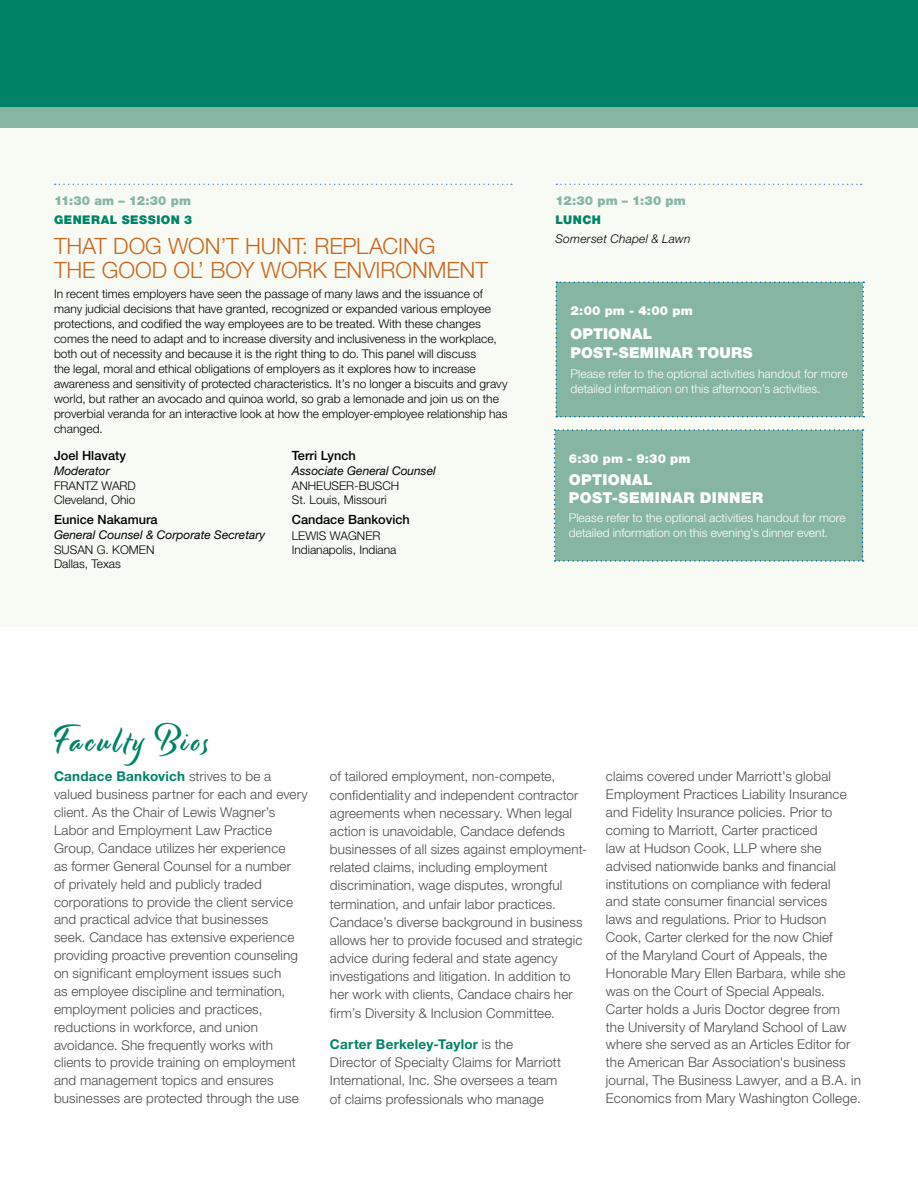
<style>
.page{position:relative;width:918px;height:1188px;background:#fff}
.page>*{position:absolute;margin:0;border:0;box-sizing:border-box;transform-origin:0 0}
.t1{font:33px "Modish";letter-spacing:.1em;color:#008267}
.t2{font:300 22.5px/24px "Helvetica Neue LT Std";color:#c86721}
.t3{font:900 15px/19.5px "Helvetica Neue LT Std";letter-spacing:.02em;color:#fff}
.t4{font:300 13.5px/17.9px "Helvetica Neue LT Std";letter-spacing:.01em;color:#4a4a4d}
.t5{font:500 12.75px "Helvetica Neue LT Std";color:#000}
.t6{font:900 12.45px "Helvetica Neue LT Std";letter-spacing:.015em;color:#86b6a2}
.t7{font:900 12.45px "Helvetica Neue LT Std";letter-spacing:.02em;color:#fff}
.t8{font:300 12px/15px "Helvetica Neue LT Std";letter-spacing:.005em;color:#000}
.t9{font:300 12px/15px "Helvetica Neue LT Std";letter-spacing:.005em;color:#fff}
.t10{font:italic 12px "Helvetica Neue LT Std";color:#000}
.t11{font:900 12px "Helvetica Neue LT Std";letter-spacing:.04em;color:#008267}
.t12{font:italic 300 12px "Helvetica Neue LT Std";letter-spacing:.015em;color:#000}
.s1{font-weight:700;color:#008267}
</style>
<div class="page">
<div style="left:0;top:93px;width:918px;height:533px;background:#f8fbf4"></div>
<div style="left:0;top:0;width:918px;height:107px;background:#008267"></div>
<div style="left:0;top:107px;width:918px;height:20px;background:#86b6a2"></div>
<svg style="left:55px;top:184px;width:457px;height:1px"></svg>
<div style="left:556px;top:282px;width:308px;height:135px;background:#86b6a2"></div>
<div style="left:554px;top:429px;width:310px;height:133px;background:#86b6a2"></div>
<svg style="left:556px;top:184px;width:306px;height:1px"></svg>
<p class="t6" style="left:54px;top:193px;width:139px">11:30 am – 12:30 pm</p>
<p class="t11" style="left:54px;top:212px;width:140px">GENERAL SESSION 3</p>
<h2 class="t2" style="left:54px;top:234px;width:435px">THAT DOG WON’T HUNT: REPLACING<br>THE GOOD OL’ BOY WORK ENVIRONMENT</h2>
<p class="t8" style="left:54px;top:286px;width:455px">In recent times employers have seen the passage of many laws and the issuance of many judicial decisions that have granted, recognized or expanded various employee protections, and codified the way employees are to be treated. With these changes comes the need to adapt and to increase diversity and inclusiveness in the workplace, both out of necessity and because it is the right thing to do. This panel will discuss<br>the legal, moral and ethical obligations of employers as it explores how to increase awareness and sensitivity of protected characteristics. It’s no longer a biscuits and gravy world, but rather an avocado and quinoa world, so grab a lemonade and join us on the proverbial veranda for an interactive look at how the employer-employee relationship has changed.</p>
<p class="t5" style="left:54px;top:448px;width:74px">Joel Hlavaty</p>
<p class="t10" style="left:54px;top:463px;width:57px">Moderator</p>
<p class="t8" style="left:54px;top:478px;width:83px;line-height:14px">FRANTZ WARD<br>Cleveland, Ohio</p>
<p class="t5" style="left:54px;top:512px;width:105px">Eunice Nakamura</p>
<p class="t10" style="left:54px;top:528px;width:213px">General Counsel &amp; Corporate Secretary</p>
<p class="t8" style="left:54px;top:543px;width:102px;line-height:14px">SUSAN G. KOMEN<br>Dallas, Texas</p>
<p class="t5" style="left:292px;top:448px;width:66px">Terri Lynch</p>
<p class="t10" style="left:292px;top:463px;width:145px">Associate General Counsel</p>
<p class="t8" style="left:292px;top:478px;width:109px;line-height:14px">ANHEUSER-BUSCH<br>St. Louis, Missouri</p>
<p class="t5" style="left:292px;top:512px;width:120px">Candace Bankovich</p>
<p class="t8" style="left:292px;top:528px;width:106px;line-height:14px">LEWIS WAGNER<br>Indianapolis, Indiana</p>
<p class="t6" style="left:556px;top:193px;width:132px">12:30 pm – 1:30 pm</p>
<p class="t11" style="left:556px;top:212px;width:47px">LUNCH</p>
<p class="t12" style="left:556px;top:232px;width:137px">Somerset Chapel &amp; Lawn</p>
<p class="t7" style="left:571px;top:303px;width:124px">2:00 pm - 4:00 pm</p>
<p class="t3" style="left:571px;top:324px;width:183px">OPTIONAL<br>POST-SEMINAR TOURS</p>
<p class="t9" style="left:571px;top:366px;width:279px">Please refer to the optional activities handout for more detailed information on this afternoon’s activities.</p>
<p class="t7" style="left:569px;top:451px;width:123px">6:30 pm - 9:30 pm</p>
<p class="t3" style="left:569px;top:471px;width:196px;line-height:18px">OPTIONAL<br>POST-SEMINAR DINNER</p>
<p class="t9" style="left:569px;top:510px;width:279px">Please refer to the optional activities handout for more detailed information on this evening’s dinner event.</p>
<h1 class="t1" style="left:54px;top:719px;width:158px">Faculty Bios</h1>
<p class="t4" style="left:54px;top:767px;width:255px"><span class="s1">Candace Bankovich</span> strives to be a valued business partner for each and every client. As the Chair of Lewis Wagner’s Labor and Employment Law Practice Group, Candace utilizes her experience<br>as former General Counsel for a number<br>of privately held and publicly traded corporations to provide the client service and practical advice that businesses<br>seek. Candace has extensive experience providing proactive prevention counseling on significant employment issues such<br>as employee discipline and termination, employment policies and practices, reductions in workforce, and union avoidance. She frequently works with clients to provide training on employment and management topics and ensures businesses are protected through the use</p>
<p class="t4" style="left:330px;top:767px;width:259px">of tailored employment, non-compete, confidentiality and independent contractor agreements when necessary. When legal action is unavoidable, Candace defends businesses of all sizes against employment&shy;related claims, including employment discrimination, wage disputes, wrongful termination, and unfair labor practices.<br>Candace’s diverse background in business allows her to provide focused and strategic advice during federal and state agency investigations and litigation. In addition to her work with clients, Candace chairs her firm’s Diversity &amp; Inclusion Committee.</p>
<p class="t4" style="left:330px;top:1035px;width:233px"><span class="s1">Carter Berkeley-Taylor</span> is the Director of Specialty Claims for Marriott International, Inc. She oversees a team of claims professionals who manage</p>
<p class="t4" style="left:606px;top:767px;width:257px">claims covered under Marriott's global Employment Practices Liability Insurance and Fidelity Insurance policies. Prior to coming to Marriott, Carter practiced<br>law at Hudson Cook, LLP where she advised nationwide banks and financial institutions on compliance with federal<br>and state consumer financial services<br>laws and regulations. Prior to Hudson Cook, Carter clerked for the now Chief<br>of the Maryland Court of Appeals, the Honorable Mary Ellen Barbara, while she was on the Court of Special Appeals.<br>Carter holds a Juris Doctor degree from the University of Maryland School of Law where she served as an Articles Editor for the American Bar Association's business journal, The Business Lawyer, and a B.A. in Economics from Mary Washington College.</p>
</div>
